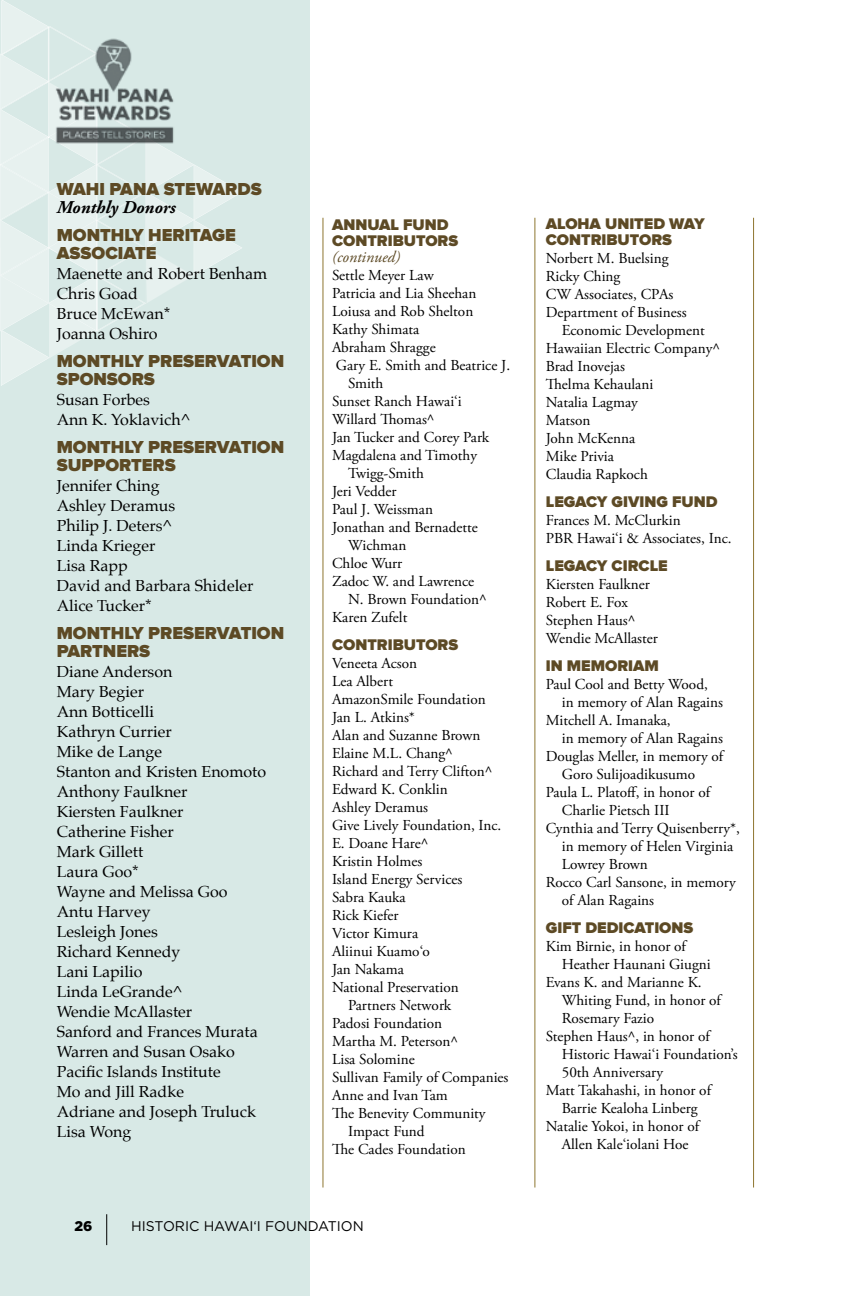
<style>
.page{position:relative;width:864px;height:1296px;background:#fff}
.page>*{position:absolute;margin:0;border:0;box-sizing:border-box;transform-origin:0 0}
.t1{font:900 18px/18px "Proxima Nova";color:#5d4a25}
.t2{font:italic 700 18px "Adobe Garamond Pro";color:#000}
.t3{font:16px/20px "Palatino";color:#000}
.t4{font:900 16px/16px "Proxima Nova";color:#5d4a25}
.t5{font:italic 16px "Adobe Garamond Pro";color:#5d4a25}
.t6{font:15.2px/18px "Adobe Garamond Pro";color:#000}
.t7{font:14px "Gotham";color:#000}
.t8{font:900 14px "Gotham";color:#000}
</style>
<div class="page">
<div style="left:0;top:0;width:310px;height:1296px;background:#d8e9e6"></div>
<svg style="left:0;top:0;width:242px;height:386px"></svg>
<hr style="left:106px;top:1214px;width:1px;height:31px;background:#000">
<img style="left:51px;top:36px;width:128px;height:110px">
<hr style="left:322px;top:218px;width:1px;height:970px;background:#8e7630">
<hr style="left:534px;top:218px;width:1px;height:970px;background:#8e7630">
<hr style="left:753px;top:218px;width:1px;height:970px;background:#8e7630">
<p class="t1" style="left:57px;top:180px;width:207px">WAHI PANA STEWARDS</p>
<p class="t2" style="left:57px;top:197px;width:121px">Monthly Donors</p>
<p class="t1" style="left:57px;top:226px;width:181px">MONTHLY HERITAGE<br>ASSOCIATE</p>
<p class="t3" style="left:57px;top:263px;width:212px">Maenette and Robert Benham<br>Chris Goad<br>Bruce McEwan*<br>Joanna Oshiro</p>
<p class="t1" style="left:57px;top:352px;width:229px">MONTHLY PRESERVATION<br>SPONSORS</p>
<p class="t3" style="left:57px;top:389px;width:135px">Susan Forbes<br>Ann K. Yoklavich^</p>
<p class="t1" style="left:57px;top:438px;width:229px">MONTHLY PRESERVATION<br>SUPPORTERS</p>
<p class="t3" style="left:57px;top:475px;width:198px">Jennifer Ching<br>Ashley Deramus<br>Philip J. Deters^<br>Linda Krieger<br>Lisa Rapp<br>David and Barbara Shideler<br>Alice Tucker*</p>
<p class="t1" style="left:57px;top:624px;width:229px">MONTHLY PRESERVATION<br>PARTNERS</p>
<p class="t3" style="left:57px;top:661px;width:211px">Diane Anderson<br>Mary Begier<br>Ann Botticelli<br>Kathryn Currier<br>Mike de Lange<br>Stanton and Kristen Enomoto<br>Anthony Faulkner<br>Kiersten Faulkner<br>Catherine Fisher<br>Mark Gillett<br>Laura Goo*<br>Wayne and Melissa Goo<br>Antu Harvey<br>Lesleigh Jones<br>Richard Kennedy<br>Lani Lapilio<br>Linda LeGrande^<br>Wendie McAllaster<br>Sanford and Frances Murata<br>Warren and Susan Osako<br>Pacific Islands Institute<br>Mo and Jill Radke<br>Adriane and Joseph Truluck<br>Lisa Wong</p>
<p class="t4" style="left:332px;top:218px;width:128px">ANNUAL FUND<br>CONTRIBUTORS</p>
<p class="t5" style="left:332px;top:248px;width:70px">(continued)</p>
<p class="t6" style="left:332px;top:267px;width:103px">Settle Meyer Law</p>
<p class="t6" style="left:332px;top:285px;width:146px">Patricia and Lia Sheehan</p>
<p class="t6" style="left:332px;top:303px;width:143px">Loiusa and Rob Shelton</p>
<p class="t6" style="left:332px;top:321px;width:89px">Kathy Shimata</p>
<p class="t6" style="left:332px;top:339px;width:105px">Abraham Shragge</p>
<p class="t6" style="left:336px;top:357px;width:176px">Gary E. Smith and Beatrice J.</p>
<p class="t6" style="left:348px;top:375px;width:37px">Smith</p>
<p class="t6" style="left:332px;top:393px;width:131px">Sunset Ranch Hawai‘i</p>
<p class="t6" style="left:332px;top:411px;width:104px">Willard Thomas^</p>
<p class="t6" style="left:332px;top:429px;width:159px">Jan Tucker and Corey Park</p>
<p class="t6" style="left:332px;top:447px;width:146px">Magdalena and Timothy</p>
<p class="t6" style="left:348px;top:465px;width:77px">Twigg-Smith</p>
<p class="t6" style="left:332px;top:483px;width:66px">Jeri Vedder</p>
<p class="t6" style="left:332px;top:501px;width:103px">Paul J. Weissman</p>
<p class="t6" style="left:332px;top:519px;width:147px">Jonathan and Bernadette</p>
<p class="t6" style="left:348px;top:537px;width:60px">Wichman</p>
<p class="t6" style="left:332px;top:555px;width:72px">Chloe Wurr</p>
<p class="t6" style="left:332px;top:573px;width:144px">Zadoc W. and Lawrence</p>
<p class="t6" style="left:348px;top:591px;width:140px">N. Brown Foundation^</p>
<p class="t6" style="left:332px;top:609px;width:77px">Karen Zufelt</p>
<p class="t4" style="left:332px;top:638px;width:128px">CONTRIBUTORS</p>
<p class="t6" style="left:332px;top:655px;width:87px">Veneeta Acson</p>
<p class="t6" style="left:332px;top:673px;width:63px">Lea Albert</p>
<p class="t6" style="left:332px;top:691px;width:155px">AmazonSmile Foundation</p>
<p class="t6" style="left:332px;top:709px;width:84px">Jan L. Atkins*</p>
<p class="t6" style="left:332px;top:727px;width:150px">Alan and Suzanne Brown</p>
<p class="t6" style="left:332px;top:745px;width:122px">Elaine M.L. Chang^</p>
<p class="t6" style="left:332px;top:763px;width:162px">Richard and Terry Clifton^</p>
<p class="t6" style="left:332px;top:781px;width:117px">Edward K. Conklin</p>
<p class="t6" style="left:332px;top:799px;width:98px">Ashley Deramus</p>
<p class="t6" style="left:332px;top:817px;width:171px">Give Lively Foundation, Inc.</p>
<p class="t6" style="left:332px;top:835px;width:98px">E. Doane Hare^</p>
<p class="t6" style="left:332px;top:853px;width:92px">Kristin Holmes</p>
<p class="t6" style="left:332px;top:871px;width:132px">Island Energy Services</p>
<p class="t6" style="left:332px;top:889px;width:75px">Sabra Kauka</p>
<p class="t6" style="left:332px;top:907px;width:68px">Rick Kiefer</p>
<p class="t6" style="left:332px;top:925px;width:88px">Victor Kimura</p>
<p class="t6" style="left:332px;top:943px;width:99px">Aliinui Kuamo‘o</p>
<p class="t6" style="left:332px;top:961px;width:73px">Jan Nakama</p>
<p class="t6" style="left:332px;top:979px;width:128px">National Preservation</p>
<p class="t6" style="left:348px;top:997px;width:105px">Partners Network</p>
<p class="t6" style="left:332px;top:1015px;width:112px">Padosi Foundation</p>
<p class="t6" style="left:332px;top:1033px;width:128px">Martha M. Peterson^</p>
<p class="t6" style="left:332px;top:1051px;width:84px">Lisa Solomine</p>
<p class="t6" style="left:332px;top:1069px;width:178px">Sullivan Family of Companies</p>
<p class="t6" style="left:332px;top:1087px;width:117px">Anne and Ivan Tam</p>
<p class="t6" style="left:332px;top:1105px;width:155px">The Benevity Community</p>
<p class="t6" style="left:348px;top:1123px;width:78px">Impact Fund</p>
<p class="t6" style="left:332px;top:1141px;width:135px">The Cades Foundation</p>
<p class="t8" style="left:74px;top:1216px;width:20px">26</p>
<p class="t7" style="left:131px;top:1217px;width:234px">HISTORIC HAWAI‘I FOUNDATION</p>
<p class="t4" style="left:546px;top:216px;width:160px">ALOHA UNITED WAY<br>CONTRIBUTORS</p>
<p class="t6" style="left:546px;top:250px;width:124px">Norbert M. Buelsing</p>
<p class="t6" style="left:546px;top:268px;width:76px">Ricky Ching</p>
<p class="t6" style="left:546px;top:286px;width:129px">CW Associates, CPAs</p>
<p class="t6" style="left:546px;top:304px;width:142px">Department of Business</p>
<p class="t6" style="left:562px;top:322px;width:145px">Economic Development</p>
<p class="t6" style="left:546px;top:340px;width:176px">Hawaiian Electric Company^</p>
<p class="t6" style="left:546px;top:358px;width:81px">Brad Inovejas</p>
<p class="t6" style="left:546px;top:376px;width:109px">Thelma Kehaulani</p>
<p class="t6" style="left:546px;top:394px;width:94px">Natalia Lagmay</p>
<p class="t6" style="left:546px;top:412px;width:46px">Matson</p>
<p class="t6" style="left:546px;top:430px;width:91px">John McKenna</p>
<p class="t6" style="left:546px;top:448px;width:70px">Mike Privia</p>
<p class="t6" style="left:546px;top:466px;width:104px">Claudia Rapkoch</p>
<p class="t4" style="left:546px;top:494px;width:173px">LEGACY GIVING FUND</p>
<p class="t6" style="left:546px;top:512px;width:187px">Frances M. McClurkin<br>PBR Hawai‘i &amp; Associates, Inc.</p>
<p class="t4" style="left:546px;top:558px;width:124px">LEGACY CIRCLE</p>
<p class="t6" style="left:546px;top:576px;width:114px">Kiersten Faulkner<br>Robert E. Fox<br>Stephen Haus^<br>Wendie McAllaster</p>
<p class="t4" style="left:546px;top:658px;width:115px">IN MEMORIAM</p>
<p class="t6" style="left:546px;top:676px;width:164px">Paul Cool and Betty Wood,</p>
<p class="t6" style="left:562px;top:694px;width:163px">in memory of Alan Ragains</p>
<p class="t6" style="left:546px;top:712px;width:127px">Mitchell A. Imanaka,</p>
<p class="t6" style="left:562px;top:730px;width:163px">in memory of Alan Ragains</p>
<p class="t6" style="left:546px;top:748px;width:179px">Douglas Meller, in memory of</p>
<p class="t6" style="left:562px;top:766px;width:135px">Goro Sulijoadikusumo</p>
<p class="t6" style="left:546px;top:784px;width:166px">Paula L. Platoff, in honor of</p>
<p class="t6" style="left:562px;top:802px;width:109px">Charlie Pietsch III</p>
<p class="t6" style="left:546px;top:820px;width:196px">Cynthia and Terry Quisenberry*,</p>
<p class="t6" style="left:562px;top:838px;width:173px">in memory of Helen Virginia</p>
<p class="t6" style="left:562px;top:856px;width:88px">Lowrey Brown</p>
<p class="t6" style="left:546px;top:874px;width:191px">Rocco Carl Sansone, in memory</p>
<p class="t6" style="left:562px;top:892px;width:94px">of Alan Ragains</p>
<p class="t4" style="left:546px;top:920px;width:149px">GIFT DEDICATIONS</p>
<p class="t6" style="left:546px;top:938px;width:142px">Kim Birnie, in honor of</p>
<p class="t6" style="left:562px;top:956px;width:150px">Heather Haunani Giugni</p>
<p class="t6" style="left:546px;top:974px;width:157px">Evans K. and Marianne K.</p>
<p class="t6" style="left:562px;top:992px;width:161px">Whiting Fund, in honor of</p>
<p class="t6" style="left:562px;top:1010px;width:94px">Rosemary Fazio</p>
<p class="t6" style="left:546px;top:1028px;width:166px">Stephen Haus^, in honor of</p>
<p class="t6" style="left:562px;top:1046px;width:178px">Historic Hawai‘i Foundation’s</p>
<p class="t6" style="left:562px;top:1064px;width:103px">50th Anniversary</p>
<p class="t6" style="left:546px;top:1082px;width:167px">Matt Takahashi, in honor of</p>
<p class="t6" style="left:562px;top:1100px;width:137px">Barrie Kealoha Linberg</p>
<p class="t6" style="left:546px;top:1118px;width:155px">Natalie Yokoi, in honor of</p>
<p class="t6" style="left:562px;top:1136px;width:128px">Allen Kale‘iolani Hoe</p>
</div>
